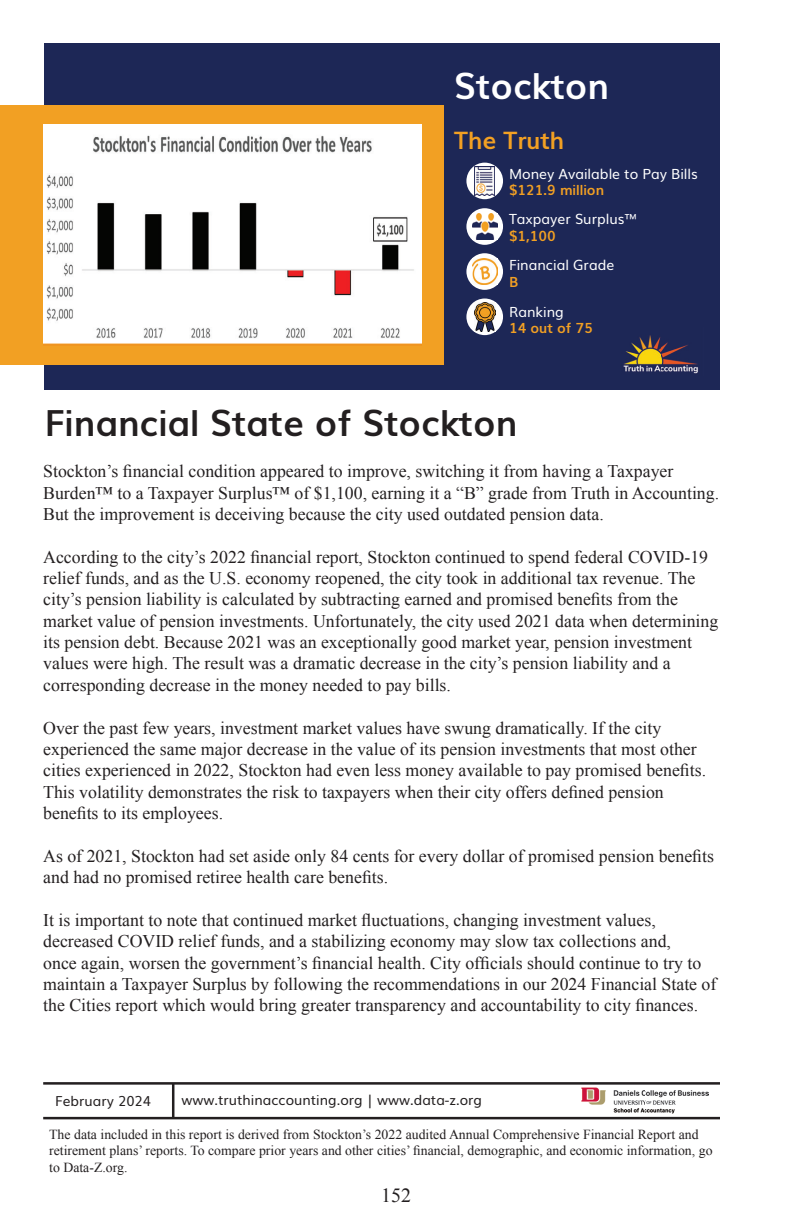
<style>
.page{position:relative;width:792px;height:1224px;background:#fff}
.page>*{position:absolute;margin:0;border:0;box-sizing:border-box;transform-origin:0 0}
.t1{font:700 36px "Muli";color:#231f20}
.t2{font:700 36px "Muli";color:#fff}
.t3{font:700 24px "Muli";color:#f2a023}
.t4{font:20px "Times New Roman";color:#231f20}
.t5{font:17.8px/21.4px "Times New Roman";color:#231f20}
.t6{font:14px "Muli";color:#fff}
.t7{font:700 14px "Muli";color:#f2a023}
.t8{font:13.8px/16.6px "Times New Roman";color:#231f20}
.t9{font:13.8px "Muli";color:#231f20}
</style>
<div class="page">
<div style="left:44px;top:43px;width:676px;height:347px;background:#1d2756"></div>
<svg style="left:466px;top:253px;width:37px;height:37px"></svg>
<svg style="left:466px;top:163px;width:37px;height:36px"></svg>
<svg style="left:466px;top:208px;width:37px;height:37px"></svg>
<img style="left:623px;top:335px;width:75px;height:39px">
<img style="left:582px;top:1088px;width:127px;height:26px">
<hr style="left:43px;top:1082px;width:677px;height:3px;background:#231f20">
<hr style="left:43px;top:1117px;width:677px;height:2px;background:#231f20">
<hr style="left:172px;top:1083px;width:2px;height:35px;background:#231f20">
<div style="left:0;top:105px;width:443px;height:260px;background:#f2a023"></div>
<img style="left:475px;top:166px;width:20px;height:29px">
<img style="left:472px;top:259px;width:25px;height:25px">
<img style="left:472px;top:214px;width:25px;height:25px">
<div style="left:466px;top:299px;width:37px;height:36px;background:#fff;border-radius:50%"></div>
<img style="left:474px;top:302px;width:21px;height:30px">
<img style="left:43px;top:124px;width:378px;height:221px">
<h1 class="t2" style="left:454px;top:57px;width:156px">Stockton</h1>
<h2 class="t3" style="left:454px;top:121px;width:111px">The Truth</h2>
<p class="t6" style="left:509px;top:162px;width:190px">Money Available to Pay Bills</p>
<p class="t7" style="left:509px;top:179px;width:97px">$121.9 million</p>
<p class="t6" style="left:509px;top:208px;width:130px">Taxpayer Surplus™</p>
<p class="t7" style="left:509px;top:225px;width:48px">$1,100</p>
<p class="t6" style="left:509px;top:254px;width:107px">Financial Grade</p>
<p class="t7" style="left:509px;top:271px;width:11px">B</p>
<p class="t6" style="left:509px;top:300px;width:56px">Ranking</p>
<p class="t7" style="left:509px;top:317px;width:85px">14 out of 75</p>
<h1 class="t1" style="left:44px;top:394px;width:474px">Financial State of Stockton</h1>
<p class="t5" style="left:43px;top:460px;width:678px">Stockton’s financial condition appeared to improve, switching it from having a Taxpayer<br>Burden™ to a Taxpayer Surplus™ of $1,100, earning it a “B” grade from Truth in Accounting.<br>But the improvement is deceiving because the city used outdated pension data.</p>
<p class="t5" style="left:43px;top:546px;width:677px">According to the city’s 2022 financial report, Stockton continued to spend federal COVID-19 relief funds, and as the U.S. economy reopened, the city took in additional tax revenue. The city’s pension liability is calculated by subtracting earned and promised benefits from the market value of pension investments. Unfortunately, the city used 2021 data when determining its pension debt. Because 2021 was an exceptionally good market year, pension investment values were high. The result was a dramatic decrease in the city’s pension liability and a corresponding decrease in the money needed to pay bills.</p>
<p class="t5" style="left:43px;top:717px;width:664px">Over the past few years, investment market values have swung dramatically. If the city experienced the same major decrease in the value of its pension investments that most other cities experienced in 2022, Stockton had even less money available to pay promised benefits.<br>This volatility demonstrates the risk to taxpayers when their city offers defined pension benefits to its employees.</p>
<p class="t5" style="left:43px;top:845px;width:672px">As of 2021, Stockton had set aside only 84 cents for every dollar of promised pension benefits and had no promised retiree health care benefits.</p>
<p class="t5" style="left:43px;top:909px;width:675px">It is important to note that continued market fluctuations, changing investment values, decreased COVID relief funds, and a stabilizing economy may slow tax collections and,<br>once again, worsen the government’s financial health. City officials should continue to try to maintain a Taxpayer Surplus by following the recommendations in our 2024 Financial State of the Cities report which would bring greater transparency and accountability to city finances.</p>
<p class="t9" style="left:55px;top:1090px;width:98px">February 2024</p>
<p class="t9" style="left:181px;top:1089px;width:302px">www.truthinaccounting.org | www.data-z.org</p>
<p class="t8" style="left:49px;top:1126px;width:665px">The data included in this report is derived from Stockton’s 2022 audited Annual Comprehensive Financial Report and retirement plans’ reports. To compare prior years and other cities’ financial, demographic, and economic information, go to Data-Z.org.</p>
<p class="t4" style="left:381px;top:1182px;width:31px">152</p>
</div>
